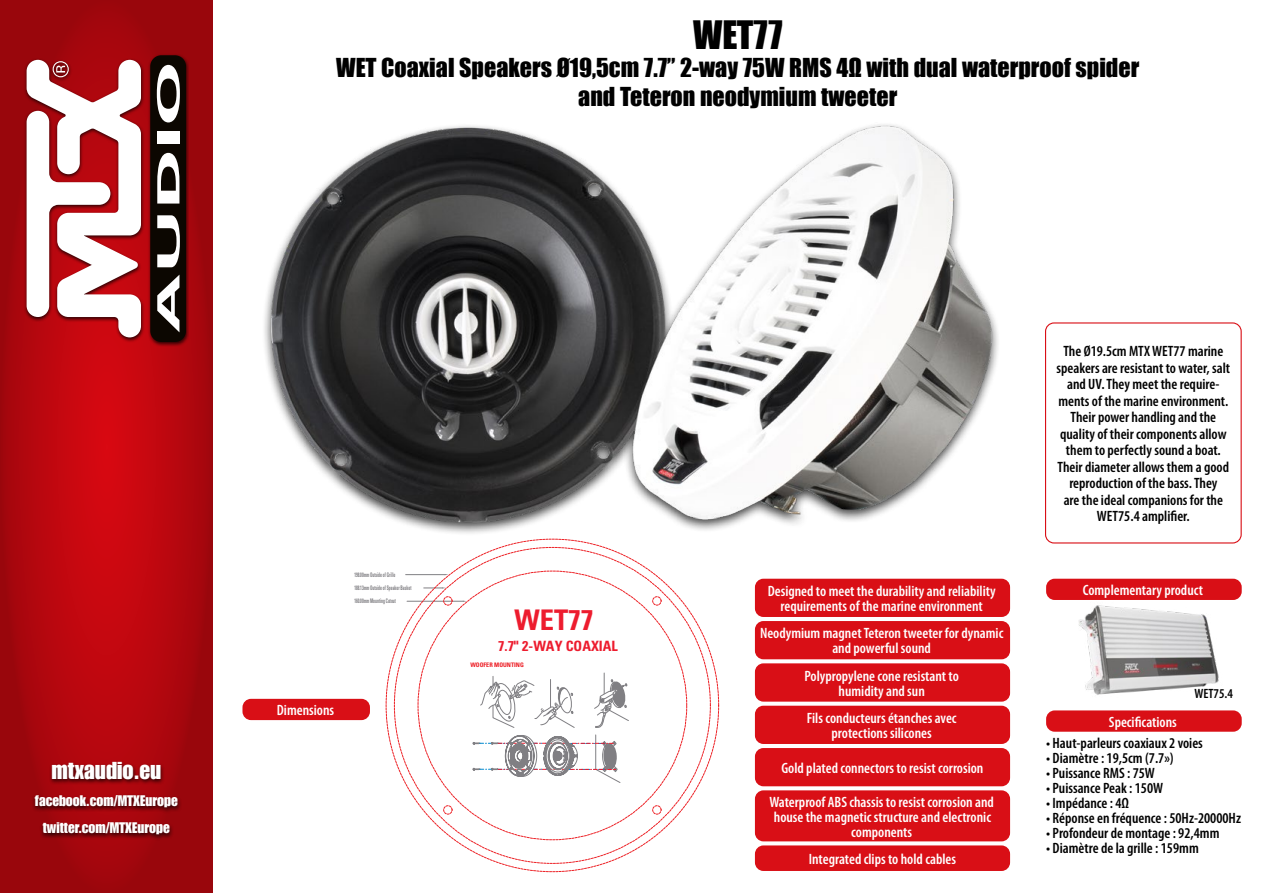
<style>
.page{position:relative;width:1263px;height:893px;background:#fff}
.page>*{position:absolute;margin:0;border:0;box-sizing:border-box;transform-origin:0 0}
.t1{font:36px "Impact";color:#000}
.t2{font:700 condensed 28.5px "Univers LT Std";color:#ed1c2e}
.t3{font:24px/28.5px "Impact";color:#000;text-align:center}
.t4{font:24px "Impact LT Std";color:#fff}
.t5{font:600 condensed 15px/16.5px "Myriad Pro";color:#000;text-align:center}
.t6{font:600 condensed 15px/15px "Myriad Pro";color:#fff;text-align:center}
.t7{font:15px/27px "Impact LT Std";color:#fff;text-align:center}
.t8{font:700 condensed 14.25px "Univers LT Std";color:#ed1c2e}
.t9{font:600 condensed 13.5px "Myriad Pro";color:#000}
.t10{font:700 condensed 6.3px/13.4px "Univers LT Std";color:#807f83;scale:.6 1}
.t11{font:700 condensed 6.15px "Univers LT Std";color:#ed1d24}
</style>
<div class="page">
<svg style="left:0;top:0;width:213px;height:893px;background:#ae060d"></svg>
<div style="left:23px;top:54px;width:166px;height:293px;background:#000;opacity:.75"></div>
<svg style="left:27px;top:60px;width:114px;height:277px"></svg>
<div style="left:150px;top:55px;width:36px;height:287px;background:#0c0701;border-radius:11px"></div>
<svg style="left:157px;top:275px;width:22px;height:57px"></svg>
<svg style="left:157px;top:215px;width:23px;height:52px"></svg>
<svg style="left:157px;top:153px;width:23px;height:51px"></svg>
<div style="left:157px;top:131px;width:22px;height:13px;background:#fff"></div>
<svg style="left:157px;top:65px;width:23px;height:57px"></svg>
<div style="left:31px;top:760px;width:150px;height:81px;background:#000;opacity:.75"></div>
<div style="left:261px;top:122px;width:740px;height:414px;background:#000;opacity:.75"></div>
<img style="left:261px;top:122px;width:740px;height:405px">
<div style="left:242px;top:699px;width:128px;height:21px;background:#d90f16;border-radius:9px"></div>
<div style="left:1046px;top:710px;width:196px;height:22px;background:#d90f16;border-radius:9px"></div>
<div style="left:1046px;top:579px;width:196px;height:21px;background:#d90f16;border-radius:9px"></div>
<div style="left:1045px;top:322px;width:197px;height:221px;border:1px solid #d90f16;border-radius:9px"></div>
<img style="left:1067px;top:599px;width:167px;height:112px">
<svg style="left:453px;top:566px;width:11px;height:10px"></svg>
<svg style="left:594px;top:673px;width:35px;height:55px"></svg>
<svg style="left:480px;top:676px;width:94px;height:52px"></svg>
<svg style="left:473px;top:735px;width:147px;height:48px"></svg>
<hr style="left:406px;top:574px;width:39px;height:1px;background:#807f83">
<svg style="left:424px;top:587px;width:22px;height:2px"></svg>
<hr style="left:407px;top:601px;width:56px;height:1px;background:#807f83">
<div style="left:443px;top:596px;width:9px;height:9px;border:1px dashed #ed1f24;border-radius:50%"></div>
<div style="left:443px;top:805px;width:9px;height:9px;border:1px dashed #ed1f24;border-radius:50%"></div>
<div style="left:652px;top:805px;width:9px;height:9px;border:1px dashed #ed1f24;border-radius:50%"></div>
<div style="left:652px;top:596px;width:9px;height:9px;border:1px dashed #ed1f24;border-radius:50%"></div>
<div style="left:755px;top:621px;width:255px;height:38px;background:#d90f16;border-radius:9px"></div>
<div style="left:755px;top:790px;width:255px;height:51px;background:#d90f16;border-radius:9px"></div>
<div style="left:755px;top:663px;width:255px;height:39px;background:#d90f16;border-radius:9px"></div>
<div style="left:755px;top:748px;width:255px;height:38px;background:#d90f16;border-radius:9px"></div>
<div style="left:755px;top:845px;width:255px;height:26px;background:#d90f16;border-radius:9px"></div>
<div style="left:755px;top:706px;width:255px;height:38px;background:#d90f16;border-radius:9px"></div>
<div style="left:755px;top:579px;width:255px;height:38px;background:#d90f16;border-radius:9px"></div>
<h3 class="t4" style="left:51px;top:757px;width:111px">mtxaudio.eu</h3>
<p class="t7" style="left:35px;top:787px;width:144px">facebook.com/MTXEurope twitter.com/MTXEurope</p>
<h1 class="t1" style="left:693px;top:7px;width:91px">WET77</h1>
<h3 class="t3" style="left:336px;top:53px;width:804px">WET Coaxial Speakers Ø19,5cm 7.7” 2-way 75W RMS 4Ω with dual waterproof spider and Teteron neodymium tweeter</h3>
<p class="t10" style="left:354px;top:568px;width:97px">198.00mm Outside of Grille<br>188.13mm Outside of Speaker Basket<br>160.00mm Mounting Cutout</p>
<p class="t6" style="left:277px;top:703px;width:59px">Dimensions</p>
<h2 class="t2" style="left:515px;top:603px;width:80px">WET77</h2>
<p class="t8" style="left:498px;top:637px;width:121px">7.7" 2-WAY COAXIAL</p>
<p class="t11" style="left:470px;top:661px;width:55px">WOOFER MOUNTING</p>
<p class="t6" style="left:768px;top:584px;width:229px">Designed to meet the durability and reliability requirements of the marine environment</p>
<p class="t6" style="left:760px;top:626px;width:245px">Neodymium magnet Teteron tweeter for dynamic and powerful sound</p>
<p class="t6" style="left:804px;top:668px;width:156px">Polypropylene cone resistant to humidity and sun</p>
<p class="t6" style="left:807px;top:711px;width:151px">Fils conducteurs étanches avec protections silicones</p>
<p class="t6" style="left:781px;top:761px;width:204px">Gold plated connectors to resist corrosion</p>
<p class="t6" style="left:769px;top:794px;width:226px">Waterproof ABS chassis to resist corrosion and house the magnetic structure and electronic components</p>
<p class="t6" style="left:809px;top:852px;width:149px">Integrated clips to hold cables</p>
<p class="t5" style="left:1056px;top:343px;width:175px">The Ø19.5cm MTX WET77 marine speakers are resistant to water, salt and UV. They meet the require&shy;ments of the marine environment.<br>Their power handling and the quality of their components allow them to perfectly sound a boat.<br>Their diameter allows them a good reproduction of the bass. They<br>are the ideal companions for the<br>WET75.4 amplifier.</p>
<p class="t6" style="left:1083px;top:583px;width:122px">Complementary product</p>
<p class="t6" style="left:1109px;top:714px;width:69px">Specifications</p>
<p class="t9" style="left:1194px;top:686px;width:40px">WET75.4</p>
<p class="t5" style="left:1046px;top:735px;width:158px">• Haut-parleurs coaxiaux 2 voies</p>
<p class="t5" style="left:1046px;top:750px;width:129px">• Diamètre : 19,5cm (7.7»)</p>
<p class="t5" style="left:1046px;top:765px;width:110px">• Puissance RMS : 75W</p>
<p class="t5" style="left:1046px;top:780px;width:119px">• Puissance Peak : 150W</p>
<p class="t5" style="left:1046px;top:795px;width:84px">• Impédance : 4Ω</p>
<p class="t5" style="left:1046px;top:810px;width:196px">• Réponse en fréquence : 50Hz-20000Hz</p>
<p class="t5" style="left:1046px;top:825px;width:175px">• Profondeur de montage : 92,4mm</p>
<p class="t5" style="left:1046px;top:840px;width:154px">• Diamètre de la grille : 159mm</p>
</div>
